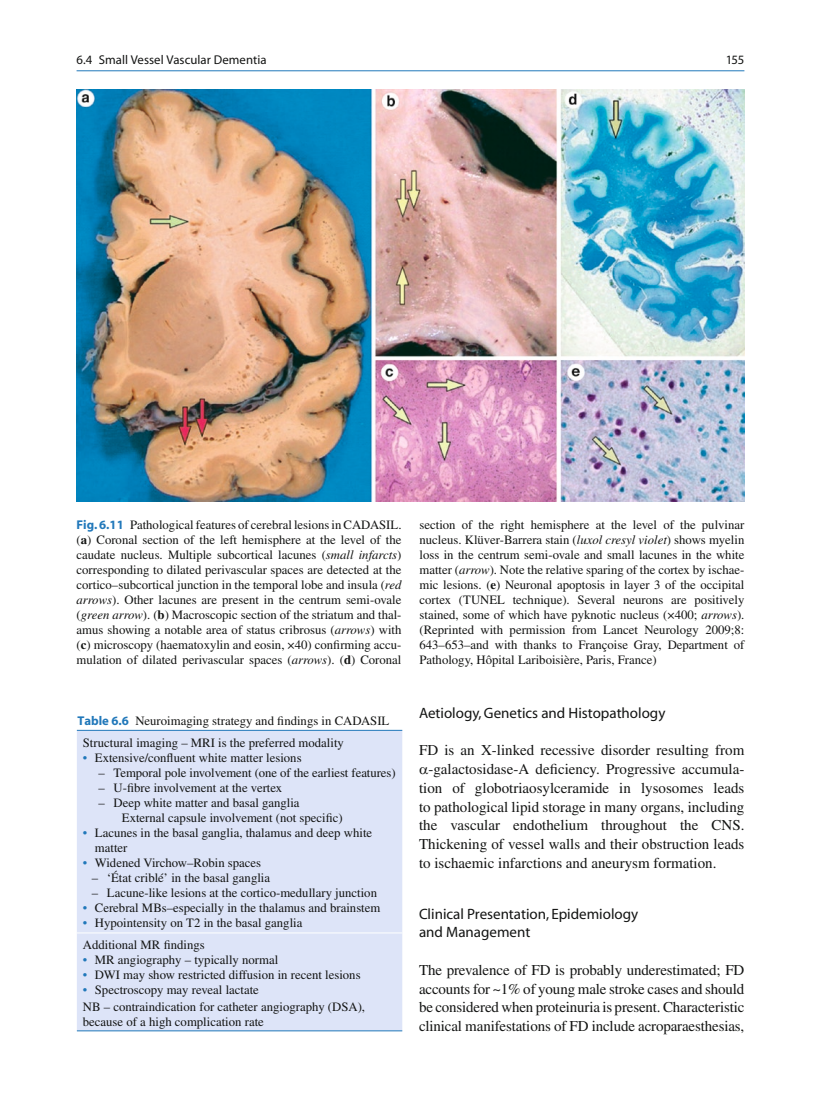
<style>
.page{position:relative;width:821px;height:1106px;background:#fff}
.page>*{position:absolute;margin:0;border:0;box-sizing:border-box;transform-origin:0 0}
.t1{font:15px/18.8px "Times";color:#131413;text-align:justify}
.t2{font:15px/18.8px "Myriad";color:#131413}
.t3{font:12.75px/15px "Times";color:#131413}
.t4{font:12.75px "Myriad";letter-spacing:.005em;color:#131413}
.s1{font-family:"Myriad";font-weight:700;color:#2178ba}
.s2{font-weight:700}
.s3{font-style:italic}
.s4{color:#2178ba}
</style>
<div class="page">
<hr style="left:77px;top:70px;width:667px;height:1px;background:#2178ba">
<div style="left:77px;top:731px;width:325px;height:299px;background:#dde4f8"></div>
<hr style="left:77px;top:1030px;width:325px;height:1px;background:#2178ba">
<hr style="left:77px;top:932px;width:325px;height:1px;background:#fff">
<hr style="left:77px;top:730px;width:325px;height:1px;background:#2178ba">
<img style="left:76px;top:89px;width:668px;height:412px">
<p class="t4" style="left:77px;top:54px;width:191px">6.4 Small Vessel Vascular Dementia</p>
<p class="t4" style="left:726px;top:54px;width:20px">155</p>
<p class="t3" style="left:77px;top:517px;width:326px;text-align:justify"><span class="s1">Fig.6.11</span> Pathological features of cerebral lesions in CADASIL. (<span class="s2">a</span>) Coronal section of the left hemisphere at the level of the caudate nucleus. Multiple subcortical lacunes (<span class="s3">small infarcts</span>) corresponding to dilated perivascular spaces are detected at the cortico–subcortical junction in the temporal lobe and insula (<span class="s3">red arrows</span>). Other lacunes are present in the centrum semi-ovale (<span class="s3">green arrow</span>). (<span class="s2">b</span>) Macroscopic section of the striatum and thal&shy;amus showing a notable area of status cribrosus (<span class="s3">arrows</span>) with (<span class="s2">c</span>) microscopy (haematoxylin and eosin, ×40) confirming accu&shy;mulation of dilated perivascular spaces (<span class="s3">arrows</span>). (<span class="s2">d</span>) Coronal</p>
<p class="t3" style="left:419px;top:517px;width:326px;text-align:justify">section of the right hemisphere at the level of the pulvinar nucleus. Klüver-Barrera stain (<span class="s3">luxol cresyl violet</span>) shows myelin loss in the centrum semi-ovale and small lacunes in the white matter (<span class="s3">arrow</span>). Note the relative sparing of the cortex by ischae&shy;mic lesions. (<span class="s2">e</span>) Neuronal apoptosis in layer 3 of the occipital cortex (TUNEL technique). Several neurons are positively stained, some of which have pyknotic nucleus (×400; <span class="s3">arrows</span>). (Reprinted with permission from Lancet Neurology 2009;8:<br>643–653–and with thanks to Françoise Gray, Department of Pathology, Hôpital Lariboisière, Paris, France)</p>
<p class="t3" style="left:77px;top:713px;width:313px"><span class="s1">Table 6.6</span> Neuroimaging strategy and findings in CADASIL</p>
<p class="t3" style="left:83px;top:735px;width:262px">Structural imaging – MRI is the preferred modality</p>
<p class="t3" style="left:83px;top:750px;width:220px"><span class="s4">•</span> Extensive/confluent white matter lesions</p>
<p class="t3" style="left:99px;top:765px;width:298px">– Temporal pole involvement (one of the earliest features)</p>
<p class="t3" style="left:99px;top:780px;width:185px">– U-fibre involvement at the vertex</p>
<p class="t3" style="left:122px;top:795px;width:222px;text-indent:-23px">– Deep white matter and basal ganglia<br>External capsule involvement (not specific)</p>
<p class="t3" style="left:95px;top:825px;width:279px;text-indent:-12px"><span class="s4">•</span> Lacunes in the basal ganglia, thalamus and deep white matter</p>
<p class="t3" style="left:83px;top:855px;width:180px"><span class="s4">•</span> Widened Virchow–Robin spaces</p>
<p class="t3" style="left:92px;top:870px;width:180px">– ‘État criblé’ in the basal ganglia</p>
<p class="t3" style="left:92px;top:885px;width:287px">– Lacune-like lesions at the cortico-medullary junction</p>
<p class="t3" style="left:83px;top:900px;width:299px"><span class="s4">•</span> Cerebral MBs–especially in the thalamus and brainstem</p>
<p class="t3" style="left:83px;top:911px;width:221px;line-height:22.5px"><span class="s4">•</span> Hypointensity on T2 in the basal ganglia<br>Additional MR findings</p>
<p class="t3" style="left:83px;top:952px;width:197px"><span class="s4">•</span> MR angiography – typically normal</p>
<p class="t3" style="left:83px;top:967px;width:279px"><span class="s4">•</span> DWI may show restricted diffusion in recent lesions</p>
<p class="t3" style="left:83px;top:981px;width:284px;line-height:16.5px"><span class="s4">•</span> Spectroscopy may reveal lactate<br>NB – contraindication for catheter angiography (DSA),</p>
<p class="t3" style="left:83px;top:1014px;width:182px">because of a high complication rate</p>
<p class="t2" style="left:419px;top:704px;width:248px">Aetiology, Genetics and Histopathology</p>
<p class="t1" style="left:419px;top:741px;width:327px">FD is an X-linked recessive disorder resulting from</p>
<p class="t1" style="left:428px;top:759px;width:317px">-galactosidase-A deficiency. Progressive accumula-</p>
<p class="t1" style="left:419px;top:778px;width:327px">tion of globotriaosylceramide in lysosomes leads</p>
<p class="t1" style="left:419px;top:797px;width:327px">to pathological lipid storage in many organs, including</p>
<p class="t1" style="left:419px;top:816px;width:327px">the vascular endothelium throughout the CNS.</p>
<p class="t1" style="left:419px;top:834px;width:327px">Thickening of vessel walls and their obstruction leads</p>
<p class="t1" style="left:419px;top:853px;width:299px">to ischaemic infarctions and aneurysm formation.</p>
<p class="t2" style="left:419px;top:904px;width:221px">Clinical Presentation, Epidemiology and Management</p>
<p class="t1" style="left:419px;top:960px;width:327px">The prevalence of FD is probably underestimated; FD accounts for ~1% of young male stroke cases and should be considered when proteinuria is present. Characteristic clinical manifestations of FD include acroparaesthesias,</p>
</div>
